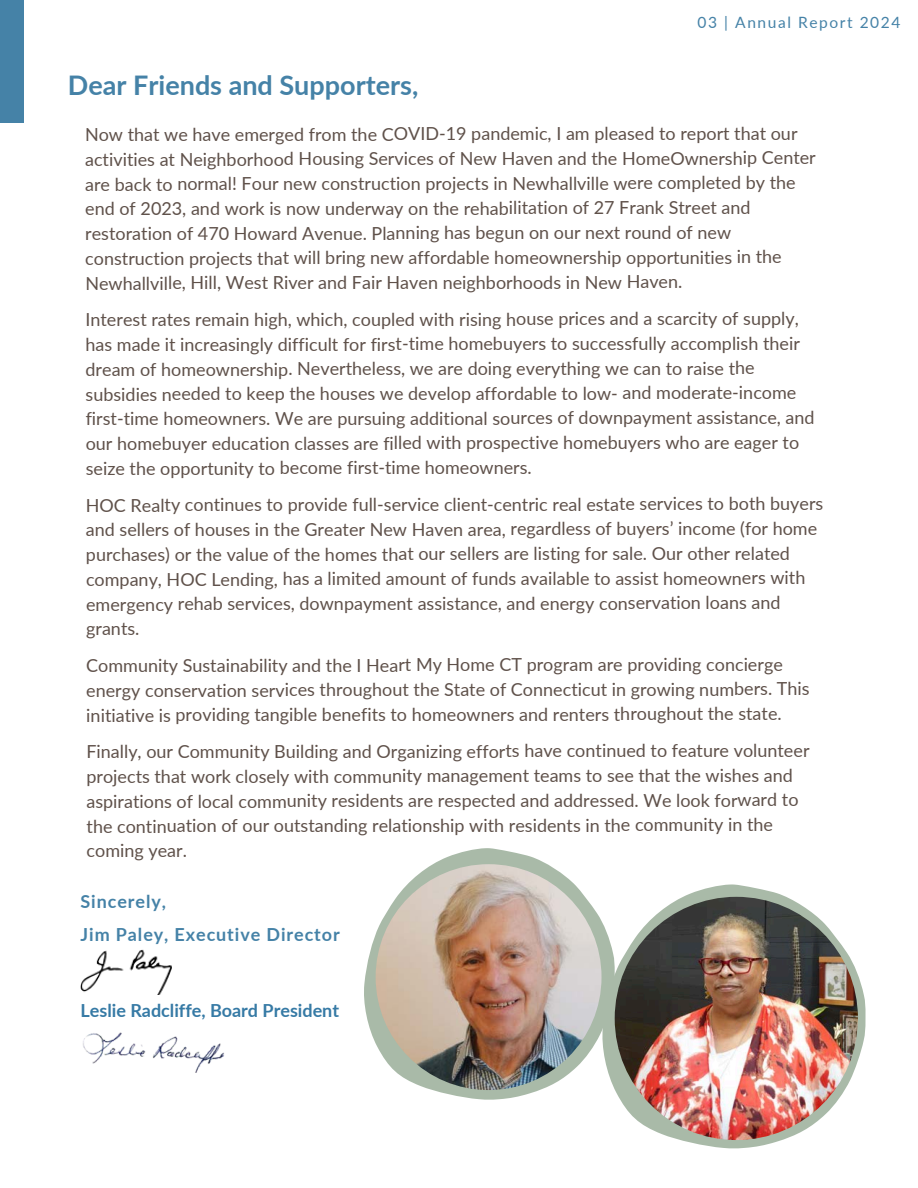
<style>
.page{position:relative;width:918px;height:1188px;background:#fff}
.page>*{position:absolute;margin:0;border:0;box-sizing:border-box;transform-origin:0 0}
.t1{font:700 27px "Lato";color:#4582a7}
.t2{font:18px/24.8px "Lato";letter-spacing:-.005em;color:#5f514a}
.t3{font:700 18px "Lato";letter-spacing:.045em;color:#4582a7}
.t4{font:700 18px "Lato";color:#367aa5}
.t5{font:15.6px "Lato";letter-spacing:.095em;color:#4582a7}
</style>
<div class="page">
<div style="left:0;top:0;width:23px;height:122px;background:#4582a7"></div>
<svg style="left:364px;top:848px;width:237px;height:252px"></svg>
<img style="left:81px;top:949px;width:91px;height:45px">
<img style="left:83px;top:1032px;width:141px;height:41px">
<svg style="left:601px;top:884px;width:264px;height:265px"></svg>
<img style="left:615px;top:897px;width:243px;height:243px;border-radius:50%">
<img style="left:376px;top:864px;width:226px;height:226px;border-radius:50%">
<p class="t1" style="left:68px;top:68px;width:352px">Dear Friends and Supporters,</p>
<h2 class="t5" style="left:698px;top:13px;width:204px">03 | Annual Report 2024</h2>
<p class="t2" style="left:85px;top:121px;width:732px">Now that we have emerged from the COVID-19 pandemic, I am pleased to report that our activities at Neighborhood Housing Services of New Haven and the HomeOwnership Center are back to normal! Four new construction projects in Newhallville were completed by the end of 2023, and work is now underway on the rehabilitation of 27 Frank Street and restoration of 470 Howard Avenue. Planning has begun on our next round of new construction projects that will bring new affordable homeownership opportunities in the Newhallville, Hill, West River and Fair Haven neighborhoods in New Haven.</p>
<h1 class="t2" style="left:85px;top:306px;width:731px">Interest rates remain high, which, coupled with rising house prices and a scarcity of supply, has made it increasingly difficult for first-time homebuyers to successfully accomplish their dream of homeownership. Nevertheless, we are doing everything we can to raise the subsidies needed to keep the houses we develop affordable to low- and moderate-income first-time homeowners. We are pursuing additional sources of downpayment assistance, and our homebuyer education classes are filled with prospective homebuyers who are eager to seize the opportunity to become first-time homeowners.</h1>
<h3 class="t2" style="left:86px;top:491px;width:739px">HOC Realty continues to provide full-service client-centric real estate services to both buyers and sellers of houses in the Greater New Haven area, regardless of buyers’ income (for home purchases) or the value of the homes that our sellers are listing for sale. Our other related company, HOC Lending, has a limited amount of funds available to assist homeowners with emergency rehab services, downpayment assistance, and energy conservation loans and grants.</h3>
<h3 class="t2" style="left:86px;top:652px;width:725px">Community Sustainability and the I Heart My Home CT program are providing concierge energy conservation services throughout the State of Connecticut in growing numbers. This initiative is providing tangible benefits to homeowners and renters throughout the state.</h3>
<h3 class="t2" style="left:86px;top:738px;width:725px">Finally, our Community Building and Organizing efforts have continued to feature volunteer projects that work closely with community management teams to see that the wishes and aspirations of local community residents are respected and addressed. We look forward to the continuation of our outstanding relationship with residents in the community in the coming year.</h3>
<p class="t3" style="left:81px;top:891px;width:87px">Sincerely,</p>
<p class="t3" style="left:81px;top:923px;width:261px">Jim Paley, Executive Director</p>
<p class="t4" style="left:81px;top:999px;width:260px">Leslie Radcliffe, Board President</p>
</div>
